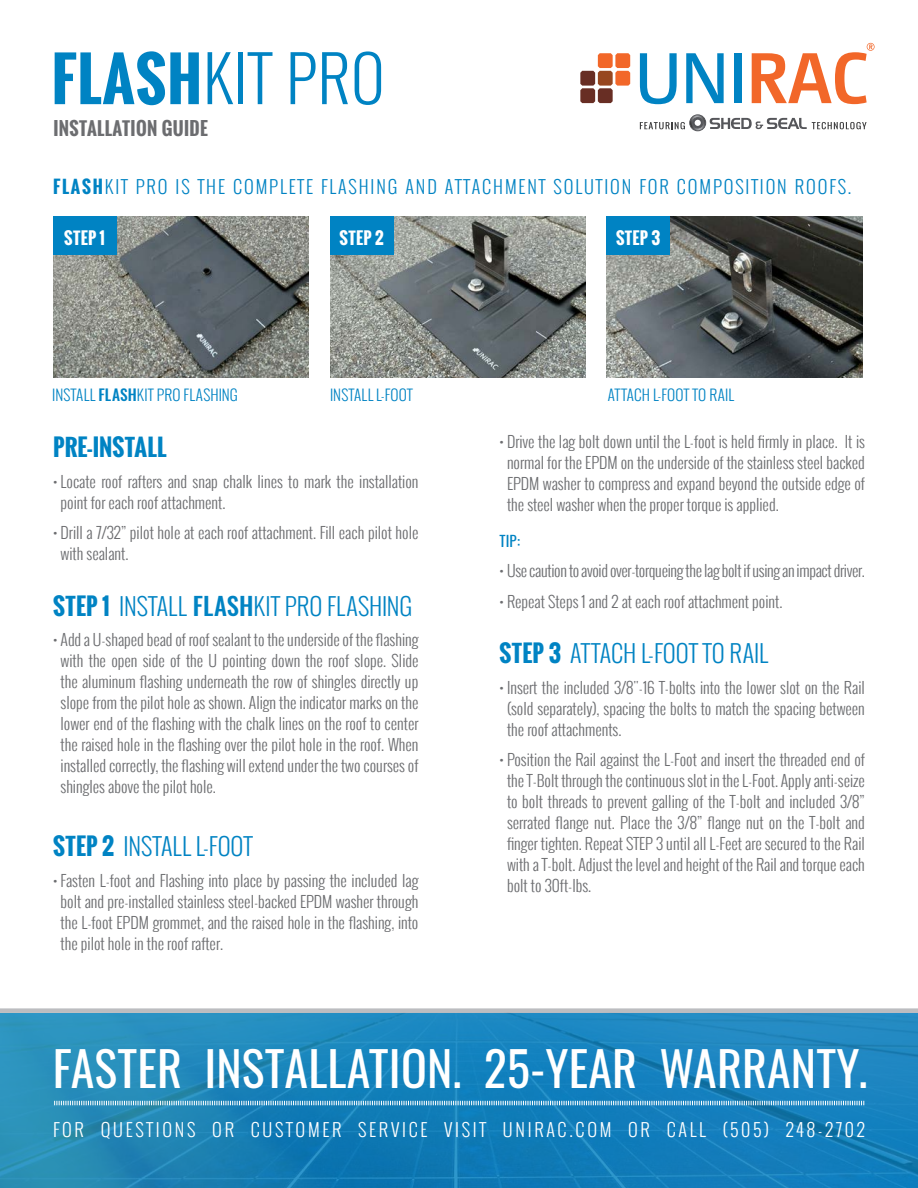
<style>
.page{position:relative;width:918px;height:1188px;background:#fff}
.page>*{position:absolute;margin:0;border:0;box-sizing:border-box;transform-origin:0 0}
.t1{font:300 61.8px "Oswald";letter-spacing:.02em;color:#0083c3}
.t2{font:48px "Oswald";letter-spacing:.005em;color:#fff}
.subhead{font:300 24px "Oswald";letter-spacing:.005em;color:#0083c3}
.subhead-2{font:700 23.1px "Oswald";letter-spacing:.01em;color:#0083c3}
.t3{font:300 18px "Oswald";letter-spacing:.105em;color:#0083c3}
.t4{font:300 18px "Oswald";letter-spacing:.15em;color:#fff}
.t5{font:700 18px "Oswald";letter-spacing:.02em;color:#6c6d70}
.subhead-3{font:700 16.5px "Oswald";letter-spacing:.015em;color:#fff}
.t6{font:300 15.75px/21px "Oswald";color:#6c6d70;text-align:justify}
.t7{font:300 15.75px "Oswald";letter-spacing:-.02em;color:#6c6d70}
.subhead-4{font:300 15px "Oswald";letter-spacing:.015em;color:#0083c3}
.subhead-5{font:15px "Oswald";color:#0083c3}
.s1{font-weight:700;font-size:58.8px}
.s2{font-weight:700;font-size:17.25px}
.s3{font-weight:500;font-size:15.45px}
.s4{font-weight:700;font-size:23.1px}
.s5{font-weight:500;font-size:24.75px}
</style>
<div class="page">
<svg style="left:0;top:1013px;width:918px;height:175px;background:#1a83ba"></svg>
<div style="left:0;top:1008px;width:918px;height:5px;background:#bcbdc0"></div>
<svg style="left:54px;top:1100px;width:811px;height:6px;background:#64abd0"></svg>
<img style="left:53px;top:216px;width:256px;height:161px">
<img style="left:330px;top:216px;width:255px;height:161px">
<img style="left:607px;top:216px;width:255px;height:161px">
<div style="left:53px;top:216px;width:63px;height:39px;background:#0083c3"></div>
<div style="left:330px;top:216px;width:63px;height:39px;background:#0083c3"></div>
<div style="left:607px;top:216px;width:63px;height:39px;background:#0083c3"></div>
<svg style="left:640px;top:53px;width:37px;height:51px"></svg>
<svg style="left:686px;top:53px;width:38px;height:50px"></svg>
<div style="left:734px;top:53px;width:7px;height:50px;background:#0083c3"></div>
<svg style="left:752px;top:43px;width:123px;height:61px"></svg>
<svg style="left:580px;top:53px;width:50px;height:50px"></svg>
<svg style="left:640px;top:114px;width:227px;height:17px"></svg>
<p class="t1" style="left:52px;top:33px;width:334px"><span class="s1">FLASH</span>KIT PRO</p>
<p class="t5" style="left:53px;top:115px;width:156px">INSTALLATION GUIDE</p>
<p class="t3" style="left:53px;top:174px;width:800px"><span class="s2">FLASH</span>KIT PRO IS THE COMPLETE FLASHING AND ATTACHMENT SOLUTION FOR COMPOSITION ROOFS.</p>
<p class="subhead-3" style="left:64px;top:226px;width:42px">STEP 1</p>
<p class="subhead-3" style="left:340px;top:226px;width:46px">STEP 2</p>
<p class="subhead-3" style="left:616px;top:226px;width:46px">STEP 3</p>
<p class="subhead-4" style="left:52px;top:383px;width:187px">INSTALL <span class="s3">FLASH</span>KIT PRO FLASHING</p>
<p class="subhead-4" style="left:330px;top:383px;width:84px">INSTALL L-FOOT</p>
<p class="subhead-4" style="left:608px;top:383px;width:128px">ATTACH L-FOOT TO RAIL</p>
<p class="subhead-2" style="left:53px;top:430px;width:115px">PRE-INSTALL</p>
<p class="t6" style="left:61px;top:471px;width:359px;text-indent:-8px">• Locate roof rafters and snap chalk lines to mark the installation point for each roof attachment.</p>
<p class="t6" style="left:61px;top:522px;width:359px;text-indent:-8px">• Drill a 7/32” pilot hole at each roof attachment. Fill each pilot hole with sealant.</p>
<p class="subhead" style="left:53px;top:589px;width:361px"><span class="s4">STEP 1</span> INSTALL <span class="s5">FLASH</span>KIT PRO FLASHING</p>
<p class="t6" style="left:61px;top:629px;width:359px;text-indent:-8px">• Add a U-shaped bead of roof sealant to the underside of the flashing with the open side of the U pointing down the roof slope. Slide the aluminum flashing underneath the row of shingles directly up slope from the pilot hole as shown. Align the indicator marks on the lower end of the flashing with the chalk lines on the roof to center the raised hole in the flashing over the pilot hole in the roof. When installed correctly, the flashing will extend under the two courses of shingles above the pilot hole.</p>
<p class="subhead" style="left:53px;top:829px;width:201px"><span class="s4">STEP 2</span> INSTALL L-FOOT</p>
<p class="t6" style="left:61px;top:870px;width:359px;text-indent:-8px">• Fasten L-foot and Flashing into place by passing the included lag bolt and pre-installed stainless steel-backed EPDM washer through the L-foot EPDM grommet, and the raised hole in the flashing, into the pilot hole in the roof rafter.</p>
<p class="t6" style="left:507px;top:431px;width:359px;text-indent:-8px">• Drive the lag bolt down until the L-foot is held firmly in place. It is normal for the EPDM on the underside of the stainless steel backed EPDM washer to compress and expand beyond the outside edge of the steel washer when the proper torque is applied.</p>
<p class="subhead-5" style="left:500px;top:527px;width:22px">TIP:</p>
<p class="t7" style="left:500px;top:559px;width:367px">• Use caution to avoid over-torqueing the lag bolt if using an impact driver.</p>
<p class="t6" style="left:500px;top:590px;width:284px">• Repeat Steps 1 and 2 at each roof attachment point.</p>
<p class="subhead" style="left:500px;top:636px;width:270px"><span class="s4">STEP 3</span> ATTACH L-FOOT TO RAIL</p>
<p class="t6" style="left:507px;top:677px;width:359px;text-indent:-8px">• Insert the included 3/8"-16 T-bolts into the lower slot on the Rail (sold separately), spacing the bolts to match the spacing between the roof attachments.</p>
<p class="t6" style="left:507px;top:749px;width:359px;text-indent:-8px">• Position the Rail against the L-Foot and insert the threaded end of the T-Bolt through the continuous slot in the L-Foot. Apply anti-seize to bolt threads to prevent galling of the T-bolt and included 3/8” serrated flange nut. Place the 3/8” flange nut on the T-bolt and finger tighten. Repeat STEP 3 until all L-Feet are secured to the Rail with a T-bolt. Adjust the level and height of the Rail and torque each bolt to 30ft-lbs.</p>
<p class="t2" style="left:53px;top:1025px;width:816px">FASTER INSTALLATION. 25-YEAR WARRANTY.</p>
<p class="t4" style="left:53px;top:1116px;width:813px">FOR QUESTIONS OR CUSTOMER SERVICE VISIT UNIRAC.COM OR CALL (505) 248-2702</p>
</div>
